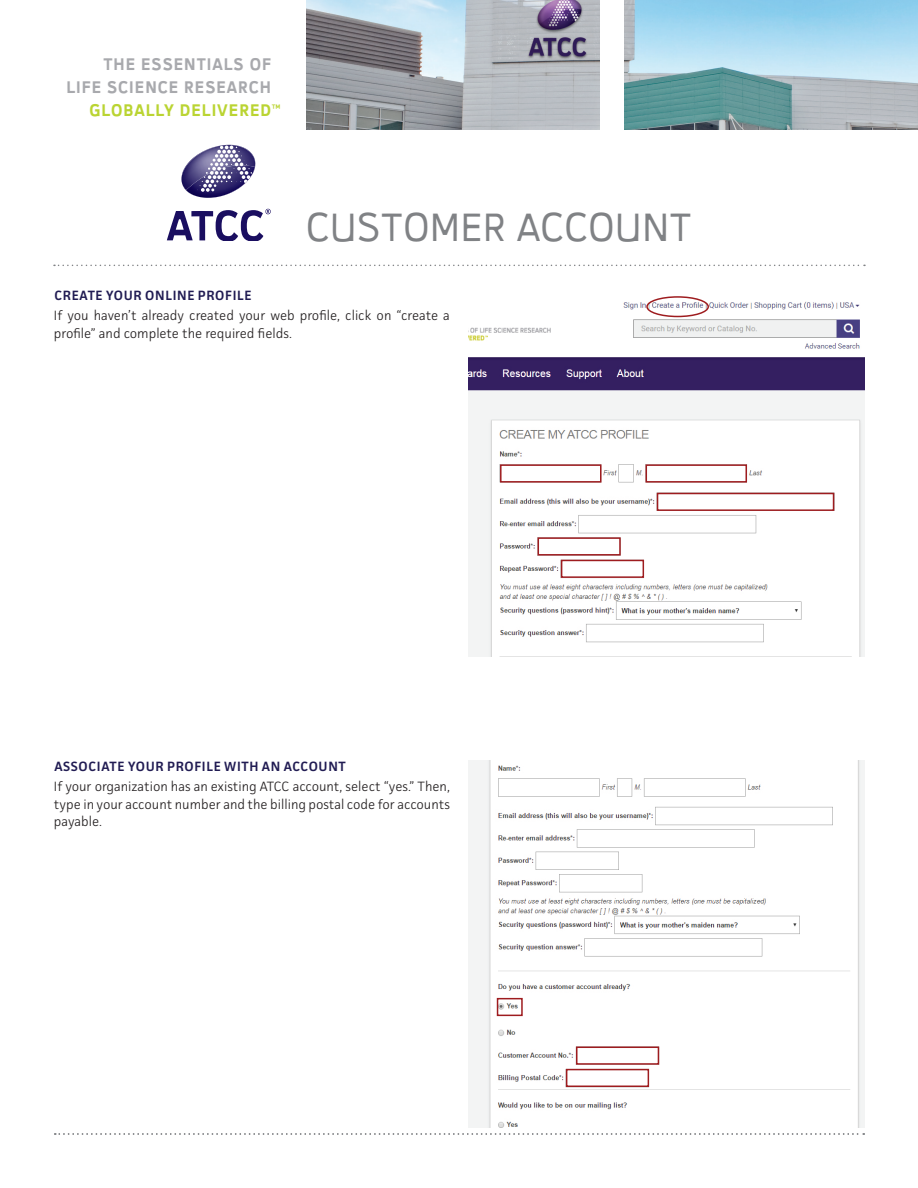
<style>
.page{position:relative;width:918px;height:1188px;background:#fff}
.page>*{position:absolute;margin:0;border:0;box-sizing:border-box;transform-origin:0 0}
.t1{font:39px "Crank 8 Minus Two";letter-spacing:.02em;color:#808285}
.t2{font:16.2px/23px "Crank 8 Plus Two";letter-spacing:.06em;color:#a8a9ad;text-align:right}
.t3{font:16.2px "Crank 8 Plus Two";letter-spacing:.06em;color:#bad432}
.t4{font:300 13.5px/17.2px "Facit";color:#231f20}
.t5{font:600 13.5px "Facit";letter-spacing:.05em;color:#211c53}
</style>
<div class="page">
<img style="left:306px;top:0;width:612px;height:130px">
<svg style="left:181px;top:145px;width:75px;height:53px"></svg>
<svg style="left:167px;top:209px;width:104px;height:32px"></svg>
<svg style="left:54px;top:265px;width:811px;height:1px"></svg>
<svg style="left:55px;top:1133px;width:809px;height:2px"></svg>
<div style="left:600px;top:0;width:24px;height:153px;background:#fff"></div>
<img style="left:468px;top:296px;width:397px;height:361px">
<img style="left:468px;top:761px;width:397px;height:367px">
<div style="left:646px;top:296px;width:63px;height:21px;border:2px solid #9e1c1f;border-radius:50%"></div>
<div style="left:500px;top:464px;width:102px;height:19px;border:2px solid #9e1c1f"></div>
<div style="left:538px;top:537px;width:83px;height:19px;border:2px solid #9e1c1f"></div>
<div style="left:561px;top:560px;width:83px;height:18px;border:2px solid #9e1c1f"></div>
<div style="left:566px;top:1069px;width:83px;height:18px;border:2px solid #9e1c1f"></div>
<div style="left:576px;top:1047px;width:83px;height:18px;border:2px solid #9e1c1f"></div>
<div style="left:497px;top:998px;width:26px;height:18px;border:2px solid #9e1c1f"></div>
<div style="left:646px;top:464px;width:101px;height:19px;border:2px solid #9e1c1f"></div>
<div style="left:657px;top:493px;width:177px;height:18px;border:2px solid #9e1c1f"></div>
<p class="t2" style="left:66px;top:53px;width:206px">THE ESSENTIALS OF<br>LIFE SCIENCE RESEARCH</p>
<p class="t3" style="left:89px;top:100px;width:193px">GLOBALLY DELIVERED™</p>
<h1 class="t1" style="left:306px;top:205px;width:387px">CUSTOMER ACCOUNT</h1>
<p class="t5" style="left:54px;top:287px;width:199px">CREATE YOUR ONLINE PROFILE</p>
<p class="t4" style="left:54px;top:307px;width:397px">If you haven’t already created your web profile, click on “create a profile” and complete the required fields.</p>
<p class="t5" style="left:54px;top:758px;width:293px">ASSOCIATE YOUR PROFILE WITH AN ACCOUNT</p>
<p class="t4" style="left:54px;top:778px;width:397px;text-align:justify">If your organization has an existing ATCC account, select “yes.” Then, type in your account number and the billing postal code for accounts payable.</p>
</div>
